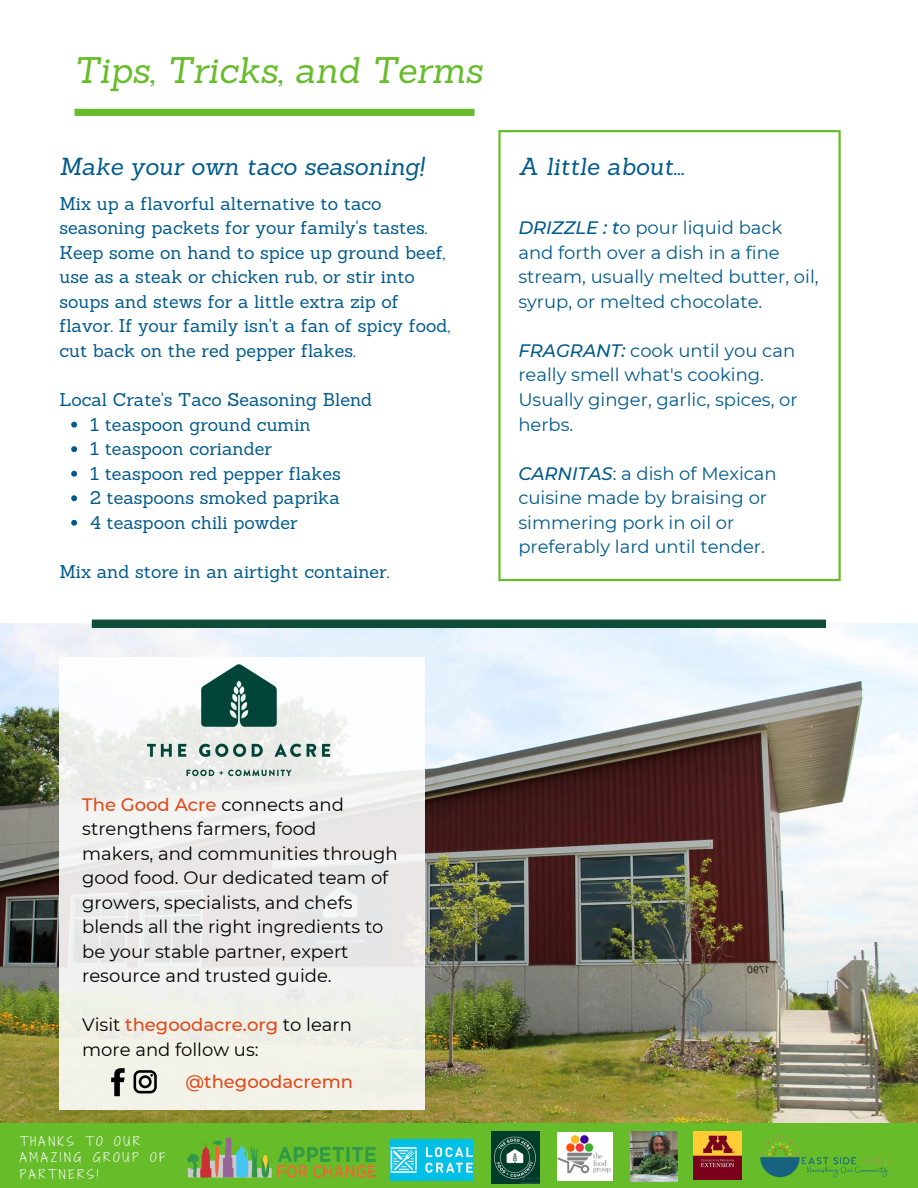
<style>
.page{position:relative;width:918px;height:1188px;background:#fff}
.page>*{position:absolute;margin:0;border:0;box-sizing:border-box;transform-origin:0 0}
.t1{font:italic 36px "Sanchez";color:#66bc29}
.t2{font:italic 24px "Sanchez";color:#005a8c}
.t3{font:18px/24.6px "Sanchez";color:#005a8c}
.t4{font:18px/24.6px "Montserrat";color:#005a8c}
.t5{font:18px/24.6px "Montserrat";color:#000}
.t6{font:500 18px "Montserrat";color:#e14a18}
.t7{font:12px/16.4px "Shadows Into Light Two";letter-spacing:.23em;color:#fff}
.s1{font-weight:500;font-style:italic}
.s2{font-weight:500;color:#e14a18}
</style>
<div class="page">
<img style="left:0;top:624px;width:918px;height:499px">
<div style="left:0;top:1123px;width:918px;height:65px;background:#66bc29"></div>
<div style="left:92px;top:620px;width:734px;height:8px;background:#104d39"></div>
<svg style="left:498px;top:130px;width:343px;height:451px"></svg>
<svg style="left:74px;top:109px;width:400px;height:7px;background:#67bc2b"></svg>
<div style="left:59px;top:658px;width:366px;height:452px;background:linear-gradient(to bottom,#f6f6f9,#ebebe3)"></div>
<img style="left:187px;top:1135px;width:188px;height:43px">
<img style="left:558px;top:1132px;width:55px;height:48px">
<img style="left:492px;top:1132px;width:48px;height:51px">
<img style="left:631px;top:1132px;width:47px;height:49px">
<img style="left:693px;top:1132px;width:49px;height:48px">
<img style="left:391px;top:1139px;width:82px;height:42px">
<img style="left:760px;top:1134px;width:134px;height:44px">
<svg style="left:111px;top:1068px;width:14px;height:28px"></svg>
<svg style="left:134px;top:1070px;width:23px;height:23px"></svg>
<img style="left:140px;top:658px;width:197px;height:127px">
<svg style="left:71px;top:422px;width:6px;height:6px"></svg>
<svg style="left:71px;top:446px;width:6px;height:6px"></svg>
<svg style="left:71px;top:471px;width:6px;height:6px"></svg>
<svg style="left:71px;top:495px;width:6px;height:6px"></svg>
<svg style="left:71px;top:520px;width:6px;height:6px"></svg>
<h1 class="t1" style="left:73px;top:47px;width:411px">Tips, Tricks, and Terms</h1>
<h2 class="t2" style="left:59px;top:151px;width:366px">Make your own taco seasoning!</h2>
<h2 class="t2" style="left:518px;top:151px;width:167px">A little about...</h2>
<p class="t3" style="left:59px;top:191px;width:392px">Mix up a flavorful alternative to taco seasoning packets for your family's tastes.<br>Keep some on hand to spice up ground beef, use as a steak or chicken rub, or stir into soups and stews for a little extra zip of flavor. If your family isn't a fan of spicy food, cut back on the red pepper flakes.</p>
<p class="t3" style="left:59px;top:387px;width:314px">Local Crate's Taco Seasoning Blend</p>
<p class="t3" style="left:90px;top:412px;width:252px">1 teaspoon ground cumin<br>1 teaspoon coriander<br>1 teaspoon red pepper flakes<br>2 teaspoons smoked paprika<br>4 teaspoon chili powder</p>
<p class="t3" style="left:59px;top:559px;width:332px">Mix and store in an airtight container.</p>
<p class="t4" style="left:518px;top:216px;width:302px"><span class="s1">DRIZZLE : t</span>o pour liquid back and forth over a dish in a fine stream, usually melted butter, oil, syrup, or melted chocolate.</p>
<p class="t4" style="left:518px;top:338px;width:281px"><span class="s1">FRAGRANT:</span> cook until you can really smell what's cooking.<br>Usually ginger, garlic, spices, or herbs.</p>
<p class="t4" style="left:518px;top:461px;width:260px"><span class="s1">CARNITAS</span>: a dish of Mexican cuisine made by braising or simmering pork in oil or preferably lard until tender.</p>
<p class="t5" style="left:82px;top:792px;width:317px"><span class="s2">The Good Acre</span> connects and strengthens farmers, food<br>makers, and communities through good food. Our dedicated team of growers, specialists, and chefs blends all the right ingredients to be your stable partner, expert resource and trusted guide.</p>
<p class="t5" style="left:82px;top:1013px;width:271px">Visit <span class="s2">thegoodacre.org</span> to learn more and follow us:</p>
<p class="t7" style="left:20px;top:1133px;width:147px">THANKS TO OUR<br>AMAZING GROUP OF<br>PARTNERS!</p>
<p class="t6" style="left:186px;top:1070px;width:169px">@thegoodacremn</p>
</div>
